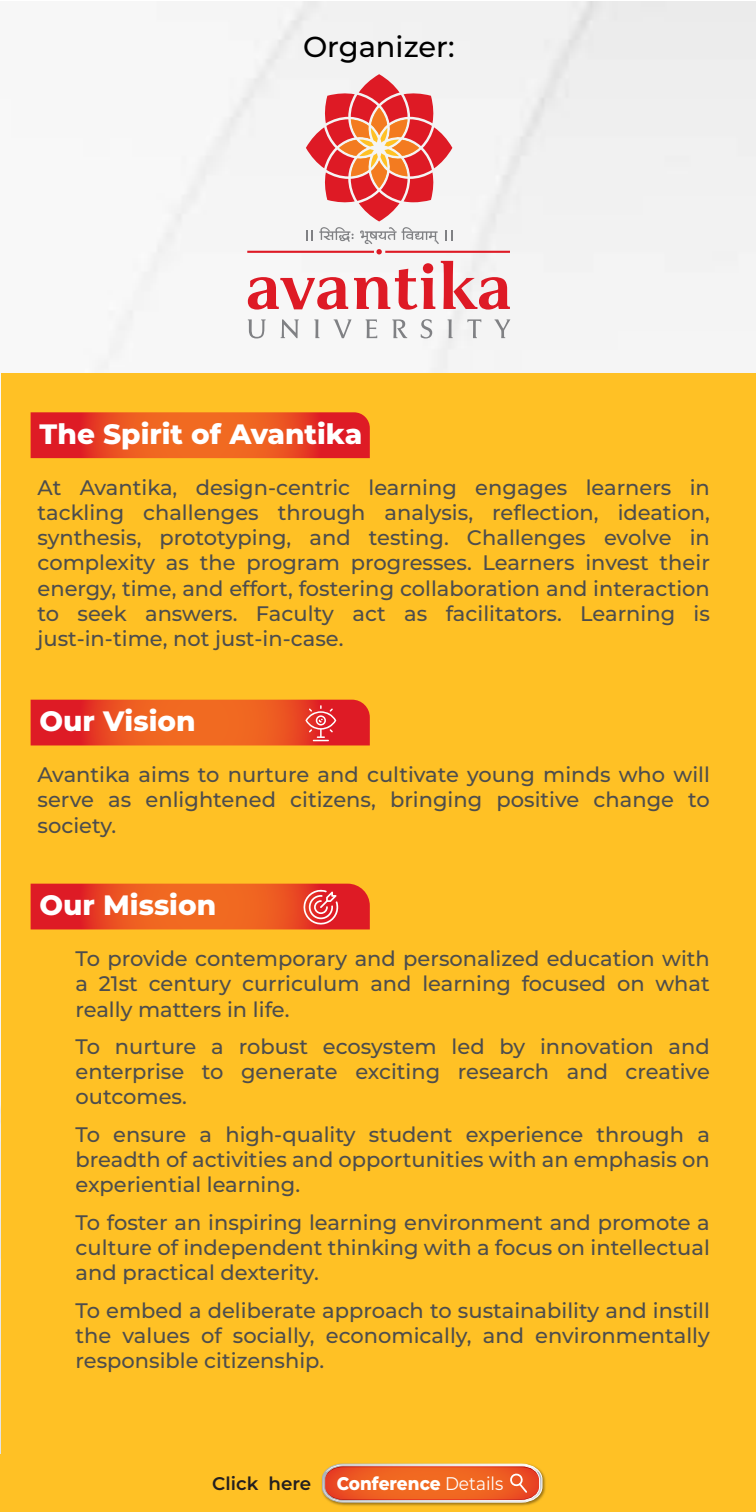
<style>
.page{position:relative;width:756px;height:1512px;background:#fff}
.page>*{position:absolute;margin:0;border:0;box-sizing:border-box;transform-origin:0 0}
.t1{font:500 28.88px "Montserrat";color:#000}
.t2{font:800 28px "Montserrat";color:#fff}
.t3{font:500 21px/25.2px "Montserrat";color:#4d4d4d;text-align:justify}
.t4{font:800 18.38px "Montserrat";color:#fff;scale:.92 1}
.t5{font:600 18.2px "Montserrat";color:#231f20}
.s1{font-weight:400}
</style>
<div class="page">
<hr style="left:0;top:0;width:755px;height:1px;background:#ffc125">
<svg style="left:248px;top:261px;width:262px;height:49px"></svg>
<svg style="left:248px;top:319px;width:18px;height:19px"></svg>
<svg style="left:281px;top:319px;width:18px;height:19px"></svg>
<svg style="left:314px;top:319px;width:5px;height:19px"></svg>
<svg style="left:334px;top:319px;width:18px;height:19px"></svg>
<svg style="left:366px;top:319px;width:11px;height:19px"></svg>
<svg style="left:392px;top:319px;width:15px;height:19px"></svg>
<svg style="left:421px;top:319px;width:11px;height:19px"></svg>
<svg style="left:448px;top:319px;width:5px;height:19px"></svg>
<svg style="left:467px;top:319px;width:14px;height:19px"></svg>
<svg style="left:495px;top:319px;width:15px;height:19px"></svg>
<svg style="left:247px;top:74px;width:263px;height:180px"></svg>
<div style="left:1px;top:373px;width:755px;height:1094px;background:#ffc125"></div>
<svg style="left:31px;top:412px;width:339px;height:46px;background:#e84722"></svg>
<svg style="left:31px;top:700px;width:339px;height:45px;background:#e94a26"></svg>
<svg style="left:31px;top:884px;width:339px;height:45px;background:#e94c28"></svg>
<div style="left:0;top:1454px;width:756px;height:58px;background:#ffc125"></div>
<img style="left:321px;top:1463px;width:225px;height:43px">
<svg style="left:322px;top:1464px;width:220px;height:38px;background:#ea703c"></svg>
<h1 class="t1" style="left:303px;top:27px;width:153px">Organizer:</h1>
<h2 class="t2" style="left:40px;top:413px;width:324px">The Spirit of Avantika</h2>
<p class="t3" style="left:38px;top:474px;width:674px">At Avantika, design-centric learning engages learners in tackling challenges through analysis, reflection, ideation, synthesis, prototyping, and testing. Challenges evolve in complexity as the program progresses. Learners invest their energy, time, and effort, fostering collaboration and interaction to seek answers. Faculty act as facilitators. Learning is just-in-time, not just-in-case.</p>
<h2 class="t2" style="left:40px;top:701px;width:158px">Our Vision</h2>
<p class="t3" style="left:38px;top:761px;width:674px">Avantika aims to nurture and cultivate young minds who will serve as enlightened citizens, bringing positive change to society.</p>
<h2 class="t2" style="left:40px;top:885px;width:178px">Our Mission</h2>
<p class="t3" style="left:76px;top:945px;width:636px">To provide contemporary and personalized education with a 21st century curriculum and learning focused on what really matters in life.</p>
<p class="t3" style="left:76px;top:1033px;width:636px">To nurture a robust ecosystem led by innovation and enterprise to generate exciting research and creative outcomes.</p>
<p class="t3" style="left:76px;top:1121px;width:636px">To ensure a high-quality student experience through a breadth of activities and opportunities with an emphasis on experiential learning.</p>
<p class="t3" style="left:76px;top:1209px;width:636px">To foster an inspiring learning environment and promote a culture of independent thinking with a focus on intellectual and practical dexterity.</p>
<p class="t3" style="left:76px;top:1297px;width:636px">To embed a deliberate approach to sustainability and instill the values of socially, economically, and environmentally responsible citizenship.</p>
<p class="t5" style="left:212px;top:1471px;width:100px">Click here</p>
<p class="t4" style="left:337px;top:1470px;width:183px">Conference <span class="s1">Details</span></p>
</div>
